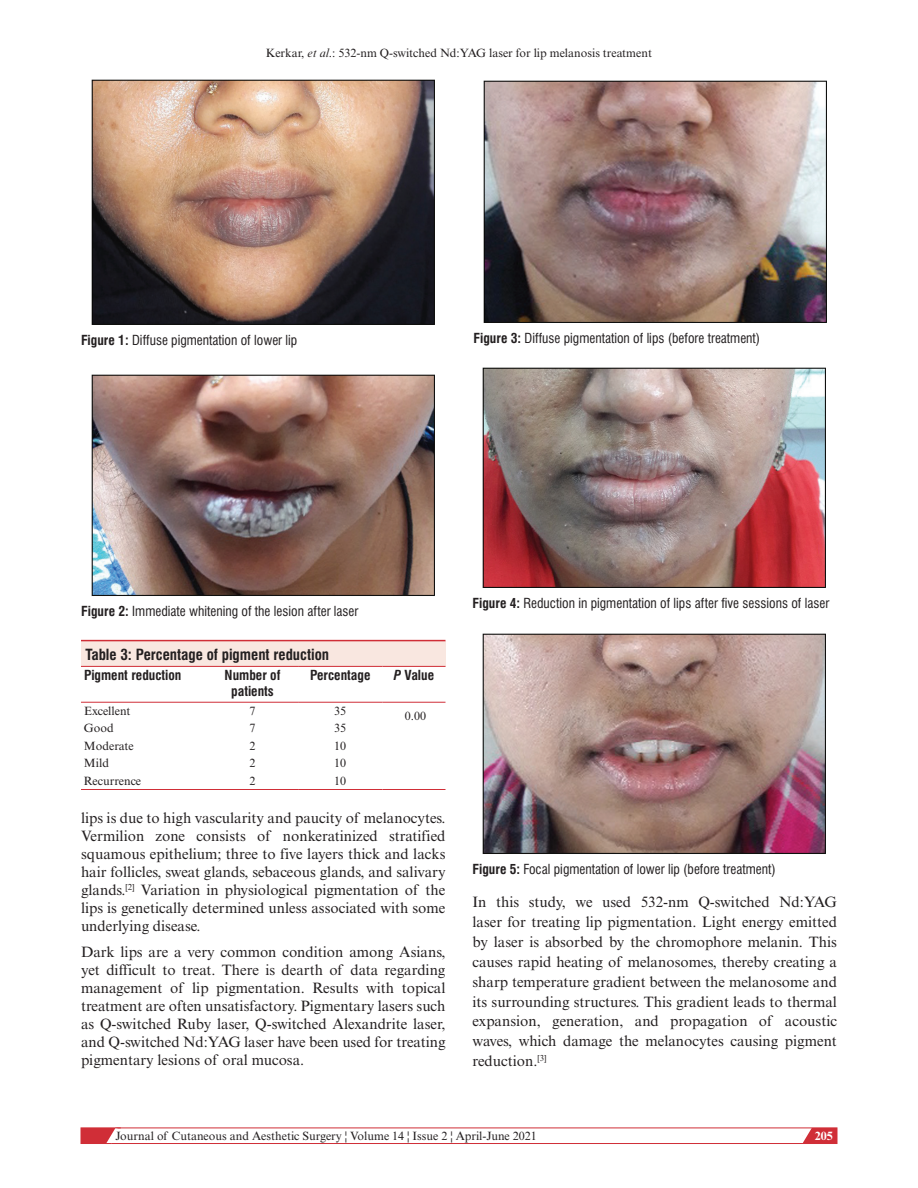
<style>
.page{position:relative;width:918px;height:1188px;background:#fff}
.page>*{position:absolute;margin:0;border:0;box-sizing:border-box;transform-origin:0 0}
.t1{font:15px/18px "Times New Roman MT Std";color:#231f20;text-align:justify}
.t2{font:700 condensed 15px "Swiss 721 BT";color:#231f20}
.t3{font:condensed 13.5px "Swiss 721 BT";color:#231f20}
.t4{font:700 condensed 13.5px/16.5px "Swiss 721 BT";color:#231f20;text-align:center}
.t5{font:12px "Times New Roman MT Std";color:#231f20}
.t6{font:700 12px "Times New Roman MT Std";color:#fff}
.s1{font-style:italic}
.s2{font-weight:700}
</style>
<div class="page">
<svg style="left:798px;top:1127px;width:39px;height:15px"></svg>
<div style="left:81px;top:1128px;width:756px;height:16px;border:1px solid #d02e37"></div>
<svg style="left:81px;top:1127px;width:40px;height:17px"></svg>
<img style="left:91px;top:80px;width:344px;height:245px">
<img style="left:92px;top:374px;width:343px;height:222px">
<div style="left:81px;top:641px;width:365px;height:25px;background:#f9e7e0"></div>
<hr style="left:81px;top:640px;width:365px;height:1px;background:#d02e37">
<hr style="left:81px;top:666px;width:126px;height:1px;background:#d02e37">
<hr style="left:81px;top:702px;width:126px;height:1px;background:#d02e37">
<hr style="left:207px;top:666px;width:91px;height:1px;background:#d02e37">
<hr style="left:207px;top:702px;width:91px;height:1px;background:#d02e37">
<hr style="left:298px;top:666px;width:84px;height:1px;background:#d02e37">
<hr style="left:298px;top:702px;width:84px;height:1px;background:#d02e37">
<hr style="left:382px;top:666px;width:64px;height:1px;background:#d02e37">
<hr style="left:81px;top:789px;width:126px;height:1px;background:#d02e37">
<hr style="left:207px;top:789px;width:91px;height:1px;background:#d02e37">
<hr style="left:298px;top:789px;width:84px;height:1px;background:#d02e37">
<hr style="left:382px;top:789px;width:64px;height:1px;background:#d02e37">
<hr style="left:382px;top:702px;width:64px;height:1px;background:#d02e37">
<img style="left:483px;top:368px;width:343px;height:220px">
<img style="left:483px;top:633px;width:343px;height:221px">
<img style="left:484px;top:80px;width:343px;height:243px">
<p class="t5" style="left:266px;top:46px;width:388px">Kerkar, <span class="s1">et al</span>.: 532-nm Q-switched Nd:YAG laser for lip melanosis treatment</p>
<p class="t3" style="left:81px;top:332px;width:218px"><span class="s2">Figure 1:</span> Diffuse pigmentation of lower lip</p>
<p class="t3" style="left:473px;top:330px;width:288px"><span class="s2">Figure 3:</span> Diffuse pigmentation of lips (before treatment)</p>
<p class="t3" style="left:81px;top:603px;width:279px"><span class="s2">Figure 2:</span> Immediate whitening of the lesion after laser</p>
<p class="t2" style="left:86px;top:645px;width:245px">Table 3: Percentage of pigment reduction</p>
<p class="t4" style="left:84px;top:667px;width:99px">Pigment reduction</p>
<p class="t4" style="left:225px;top:667px;width:57px">Number of patients</p>
<p class="t4" style="left:310px;top:667px;width:62px">Percentage</p>
<p class="t4" style="left:394px;top:667px;width:42px"><span class="s1">P</span> Value</p>
<p class="t5" style="left:84px;top:704px;width:48px">Excellent</p>
<p class="t5" style="left:250px;top:704px;width:7px">7</p>
<p class="t5" style="left:334px;top:704px;width:13px">35</p>
<p class="t5" style="left:405px;top:709px;width:23px">0.00</p>
<p class="t5" style="left:84px;top:721px;width:31px">Good</p>
<p class="t5" style="left:250px;top:721px;width:7px">7</p>
<p class="t5" style="left:334px;top:721px;width:13px">35</p>
<p class="t5" style="left:84px;top:739px;width:51px">Moderate</p>
<p class="t5" style="left:250px;top:739px;width:7px">2</p>
<p class="t5" style="left:334px;top:739px;width:13px">10</p>
<p class="t5" style="left:84px;top:756px;width:27px">Mild</p>
<p class="t5" style="left:250px;top:756px;width:7px">2</p>
<p class="t5" style="left:334px;top:756px;width:13px">10</p>
<p class="t5" style="left:84px;top:774px;width:59px">Recurrence</p>
<p class="t5" style="left:250px;top:774px;width:7px">2</p>
<p class="t5" style="left:334px;top:774px;width:13px">10</p>
<p class="t1" style="left:81px;top:809px;width:366px">lips is due to high vascularity and paucity of melanocytes.<br>Vermilion zone consists of nonkeratinized stratified squamous epithelium; three to five layers thick and lacks hair follicles, sweat glands, sebaceous glands, and salivary glands.<sup>[2]</sup> Variation in physiological pigmentation of the lips is genetically determined unless associated with some underlying disease.</p>
<p class="t1" style="left:81px;top:943px;width:366px">Dark lips are a very common condition among Asians, yet difficult to treat. There is dearth of data regarding management of lip pigmentation. Results with topical treatment are often unsatisfactory. Pigmentary lasers such as Q-switched Ruby laser, Q-switched Alexandrite laser, and Q-switched Nd:YAG laser have been used for treating pigmentary lesions of oral mucosa.</p>
<p class="t3" style="left:472px;top:595px;width:358px"><span class="s2">Figure 4:</span> Reduction in pigmentation of lips after five sessions of laser</p>
<p class="t3" style="left:472px;top:861px;width:305px"><span class="s2">Figure 5:</span> Focal pigmentation of lower lip (before treatment)</p>
<p class="t1" style="left:473px;top:892px;width:366px;line-height:19.8px">In this study, we used 532-nm Q-switched Nd:YAG laser for treating lip pigmentation. Light energy emitted by laser is absorbed by the chromophore melanin. This causes rapid heating of melanosomes, thereby creating a sharp temperature gradient between the melanosome and its surrounding structures. This gradient leads to thermal expansion, generation, and propagation of acoustic waves, which damage the melanocytes causing pigment reduction.<sup>[3]</sup></p>
<p class="t5" style="left:116px;top:1129px;width:423px">Journal of Cutaneous and Aesthetic Surgery ¦ Volume 14 ¦ Issue 2 ¦ April-June 2021</p>
<p class="t6" style="left:815px;top:1128px;width:19px">205</p>
</div>
